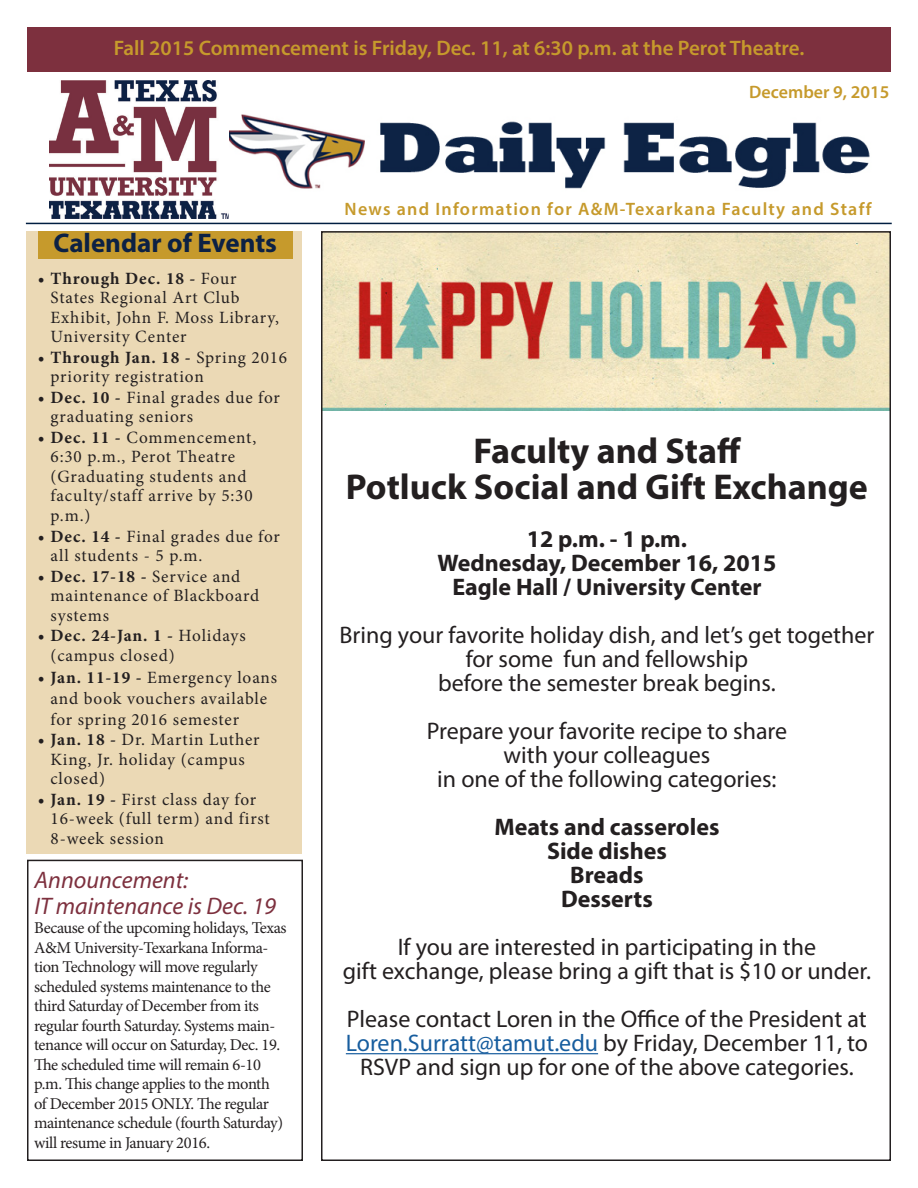
<style>
.page{position:relative;width:918px;height:1188px;background:#fff}
.page>*{position:absolute;margin:0;border:0;box-sizing:border-box;transform-origin:0 0}
.t1{font:700 36px "Myriad Pro";color:#231f20}
.t2{font:700 27px "Myriad Pro";color:#0c2144}
.t3{font:24px/24px "Myriad Pro";color:#231f20;text-align:center}
.t4{font:700 24px "Myriad Pro";color:#231f20}
.t5{font:italic 24px "Myriad Pro";color:#7d303e}
.News_title_flash{font:600 21px "Myriad Pro";color:#c69a2c}
.Tagline{font:600 18px "Myriad Pro";letter-spacing:.07em;color:#c69a2c}
.Tagline-2{font:600 18px "Myriad Pro";color:#c69a2c}
.t6{font:17.25px/19.5px "Minion Pro";letter-spacing:.05em;color:#231f20}
.t7{font:16.5px/19.5px "Minion Pro";letter-spacing:-.025em;color:#231f20}
.s1{font-weight:700}
.s2{color:#175d9e}
</style>
<div class="page">
<img style="left:229px;top:114px;width:641px;height:75px">
<div style="left:27px;top:27px;width:864px;height:44px;background:#7d303e"></div>
<img style="left:50px;top:80px;width:179px;height:138px">
<hr style="left:26px;top:223px;width:866px;height:1px;background:#001e41">
<div style="left:27px;top:231px;width:275px;height:622px;background:#ebd9b5"></div>
<div style="left:38px;top:232px;width:255px;height:27px;background:#c69a2c"></div>
<div style="left:27px;top:860px;width:276px;height:301px;border:2px solid #231f20"></div>
<img style="left:324px;top:234px;width:564px;height:177px">
<hr style="left:346px;top:1053px;width:252px;height:1px;background:#175d9e">
<p class="News_title_flash" style="left:114px;top:34px;width:692px">Fall 2015 Commencement is Friday, Dec. 11, at 6:30 p.m. at the Perot Theatre.</p>
<p class="Tagline-2" style="left:749px;top:80px;width:142px">December 9, 2015</p>
<p class="t2" style="left:54px;top:225px;width:225px">Calendar of Events</p>
<p class="t6" style="left:51px;top:269px;width:230px;text-indent:-13px"><span class="s1">• Through Dec. 18 -</span> Four<br>States Regional Art Club<br>Exhibit, John F. Moss Library,<br>University Center</p>
<p class="t6" style="left:51px;top:348px;width:238px;text-indent:-13px"><span class="s1">• Through Jan. 18 -</span> Spring 2016 priority registration</p>
<p class="t6" style="left:51px;top:388px;width:231px;text-indent:-13px"><span class="s1">• Dec. 10 -</span> Final grades due for graduating seniors</p>
<p class="t6" style="left:51px;top:428px;width:207px;text-indent:-13px"><span class="s1">• Dec. 11 -</span> Commencement,<br>6:30 p.m., Perot Theatre (Graduating students and faculty/staff arrive by 5:30 p.m.)</p>
<p class="t6" style="left:51px;top:526px;width:231px;text-indent:-13px"><span class="s1">• Dec. 14 -</span> Final grades due for all students - 5 p.m.</p>
<p class="t6" style="left:51px;top:566px;width:210px;text-indent:-13px"><span class="s1">• Dec. 17-18 -</span> Service and maintenance of Blackboard systems</p>
<p class="t6" style="left:51px;top:626px;width:197px;text-indent:-13px"><span class="s1">• Dec. 24-Jan. 1 -</span> Holidays (campus closed)</p>
<p class="t6" style="left:51px;top:667px;width:228px;line-height:21px;text-indent:-13px"><span class="s1">• Jan. 11-19 -</span> Emergency loans and book vouchers available for spring 2016 semester</p>
<p class="t6" style="left:51px;top:730px;width:211px;text-indent:-13px"><span class="s1">• Jan. 18 -</span> Dr. Martin Luther<br>King, Jr. holiday (campus closed)</p>
<p class="t6" style="left:51px;top:790px;width:221px;text-indent:-13px"><span class="s1">• Jan. 19 -</span> First class day for<br>16-week (full term) and first<br>8-week session</p>
<p class="t5" style="left:34px;top:866px;width:155px">Announcement:</p>
<p class="t5" style="left:34px;top:891px;width:243px">IT maintenance is Dec. 19</p>
<p class="t7" style="left:34px;top:918px;width:254px">Because of the upcoming holidays, Texas A&amp;M University-Texarkana Informa&shy;tion Technology will move regularly scheduled systems maintenance to the third Saturday of December from its regular fourth Saturday. Systems main&shy;tenance will occur on Saturday, Dec. 19.<br>The scheduled time will remain 6-10 p.m. This change applies to the month of December 2015 ONLY. The regular maintenance schedule (fourth Saturday) will resume in January 2016.</p>
<p class="Tagline" style="left:345px;top:197px;width:528px">News and Information for A&amp;M-Texarkana Faculty and Staff</p>
<p class="t1" style="left:474px;top:428px;width:269px">Faculty and Staff</p>
<p class="t1" style="left:346px;top:464px;width:524px">Potluck Social and Gift Exchange</p>
<p class="t4" style="left:527px;top:524px;width:162px">12 p.m. - 1 p.m.</p>
<p class="t4" style="left:437px;top:548px;width:340px">Wednesday, December 16, 2015</p>
<p class="t4" style="left:452px;top:572px;width:311px">Eagle Hall / University Center</p>
<p class="t3" style="left:340px;top:623px;width:536px">Bring your favorite holiday dish, and let’s get together for some fun and fellowship</p>
<p class="t3" style="left:438px;top:671px;width:339px">before the semester break begins.</p>
<p class="t3" style="left:427px;top:719px;width:362px">Prepare your favorite recipe to share</p>
<p class="t3" style="left:504px;top:743px;width:208px">with your colleagues</p>
<p class="t3" style="left:437px;top:767px;width:341px">in one of the following categories:</p>
<p class="t4" style="left:494px;top:812px;width:227px">Meats and casseroles</p>
<p class="t4" style="left:547px;top:836px;width:121px">Side dishes</p>
<p class="t4" style="left:570px;top:860px;width:75px">Breads</p>
<p class="t4" style="left:561px;top:884px;width:93px">Desserts</p>
<p class="t3" style="left:398px;top:935px;width:420px">If you are interested in participating in the</p>
<p class="t3" style="left:343px;top:959px;width:530px">gift exchange, please bring a gift that is $10 or under.</p>
<p class="t3" style="left:346px;top:1007px;width:524px">Please contact Loren in the Office of the President at<br><span class="s2">Loren.Surratt@tamut.edu</span> by Friday, December 11, to<br>RSVP and sign up for one of the above categories.</p>
</div>
